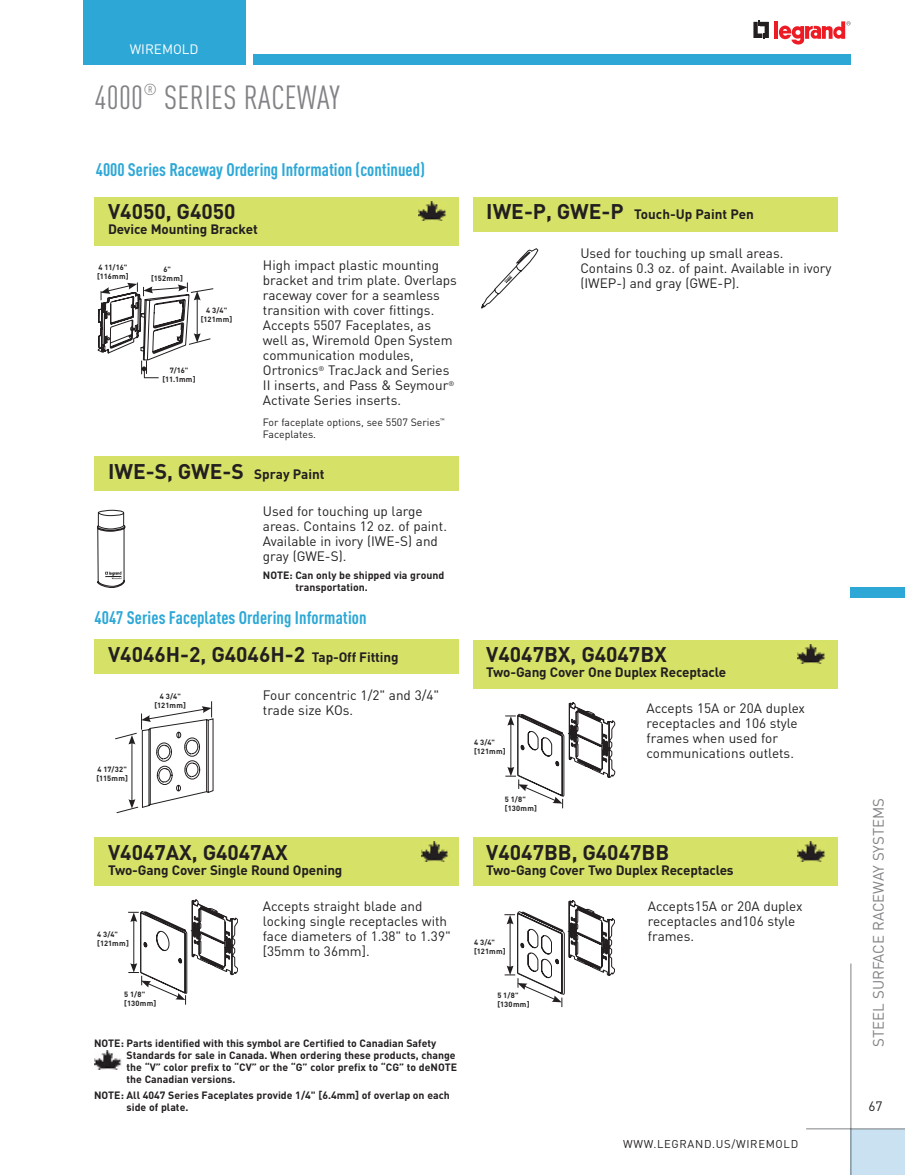
<style>
.page{position:relative;width:905px;height:1175px;background:#fff}
.page>*{position:absolute;margin:0;border:0;box-sizing:border-box;transform-origin:0 0}
.t1{font:condensed 33px "DIN Pro";letter-spacing:.01em;color:#808285}
.t2{font:700 21px "DIN Pro";color:#231f20}
.t3{font:700 condensed 18px "DIN Pro";color:#2da8d6}
.t4{font:15px "DIN Pro";color:#808285}
.t5{font:13.5px/15px "DIN Pro";color:#231f20}
.t6{font:700 13.5px "DIN Pro";letter-spacing:-.01em;color:#231f20}
.t7{font:13.5px "DIN Pro";color:#fff}
.t8{font:11.25px "DIN Pro";letter-spacing:.06em;color:#231f20}
.t9{font:700 10.5px/12px "DIN Pro";color:#231f20}
.t10{font:10.5px/12px "DIN Pro";color:#231f20}
.t11{font:700 7.5px/9px "DIN Pro";letter-spacing:.02em;color:#231f20}
.t12{font:700 7.5px/9px "DIN Pro";letter-spacing:-.005em;color:#231f20}
.s1{font-size:13.5px}
.s2{font-size:21px}
</style>
<div class="page">
<div style="left:850px;top:1129px;width:54px;height:45px;background:#cae1f1"></div>
<hr style="left:806px;top:1128px;width:98px;height:1px;background:#808285">
<hr style="left:850px;top:963px;width:1px;height:211px;background:#808285">
<div style="left:850px;top:587px;width:54px;height:11px;background:#2da8d6"></div>
<svg style="left:753px;top:20px;width:15px;height:19px"></svg>
<hr style="left:774px;top:21px;width:4px;height:18px;background:#ed1c24">
<svg style="left:779px;top:21px;width:71px;height:24px"></svg>
<div style="left:253px;top:54px;width:597px;height:11px;background:#2da8d6"></div>
<div style="left:83px;top:0;width:162px;height:65px;background:#2da8d6"></div>
<svg style="left:98px;top:282px;width:116px;height:96px"></svg>
<svg style="left:115px;top:701px;width:98px;height:112px"></svg>
<svg style="left:128px;top:899px;width:110px;height:105px"></svg>
<svg style="left:505px;top:702px;width:110px;height:106px"></svg>
<svg style="left:504px;top:900px;width:111px;height:107px"></svg>
<img style="left:94px;top:1050px;width:28px;height:19px">
<svg style="left:97px;top:510px;width:28px;height:78px"></svg>
<div style="left:95px;top:456px;width:364px;height:35px;background:#d6e267"></div>
<svg style="left:481px;top:248px;width:57px;height:60px"></svg>
<div style="left:473px;top:197px;width:364px;height:34px;background:#d6e267"></div>
<div style="left:95px;top:639px;width:363px;height:35px;background:#d6e267"></div>
<div style="left:95px;top:197px;width:364px;height:48px;background:#d6e267"></div>
<img style="left:419px;top:202px;width:27px;height:19px">
<div style="left:95px;top:837px;width:363px;height:48px;background:#d6e267"></div>
<img style="left:421px;top:842px;width:27px;height:19px">
<div style="left:473px;top:640px;width:364px;height:48px;background:#d6e267"></div>
<img style="left:797px;top:644px;width:28px;height:19px">
<div style="left:473px;top:837px;width:364px;height:48px;background:#d6e267"></div>
<img style="left:797px;top:842px;width:28px;height:19px">
<p class="t7" style="left:130px;top:40px;width:70px">WIREMOLD</p>
<h1 class="t1" style="left:94px;top:78px;width:247px">4000<sup>®</sup> SERIES RACEWAY</h1>
<h3 class="t3" style="left:96px;top:159px;width:330px">4000 Series Raceway Ordering Information (continued)</h3>
<h2 class="t2" style="left:108px;top:197px;width:129px">V4050, G4050</h2>
<p class="t6" style="left:108px;top:220px;width:151px">Device Mounting Bracket</p>
<p class="t12" style="left:97px;top:263px;width:33px">4 11/16" [116mm]</p>
<p class="t11" style="left:151px;top:264px;width:34px;text-align:center">6" [152mm]</p>
<p class="t11" style="left:201px;top:306px;width:33px;text-align:center">4 3/4" [121mm]</p>
<p class="t11" style="left:162px;top:366px;width:35px;text-align:center">7/16" [11.1mm]</p>
<p class="t5" style="left:263px;top:257px;width:195px">High impact plastic mounting bracket and trim plate. Overlaps raceway cover for a seamless transition with cover fittings.<br>Accepts 5507 Faceplates, as well as, wiremold Open system communication modules,<br>Ortronics<sup>®</sup> TracJack and series<br>II inserts, and Pass &amp; seymour<sup>®<br></sup>Activate series inserts.</p>
<p class="t10" style="left:263px;top:416px;width:183px">For faceplate options, see 5507 series<sup>™<br></sup>Faceplates.</p>
<h2 class="t2" style="left:108px;top:456px;width:218px">IWE-S, GWE-S <span class="s1">Spray Paint</span></h2>
<p class="t5" style="left:263px;top:503px;width:186px">used for touching up large areas. Contains 12 oz. of paint.<br>Available in ivory (IwE-s) and gray (GwE-s).</p>
<p class="t9" style="left:295px;top:568px;width:150px;text-indent:-32px">NOTE: Can only be shipped via ground transportation.</p>
<h3 class="t3" style="left:94px;top:607px;width:274px">4047 Series Faceplates Ordering Information</h3>
<h2 class="t2" style="left:108px;top:640px;width:292px">V4046H-2, G4046H-2 <span class="s1">Tap-Off Fitting</span></h2>
<p class="t11" style="left:96px;top:764px;width:33px">4 17/32" [115mm]</p>
<p class="t11" style="left:154px;top:691px;width:33px;text-align:center">4 3/4" [121mm]</p>
<p class="t5" style="left:263px;top:687px;width:178px">Four concentric 1/2" and 3/4" trade size KOs.</p>
<h2 class="t2" style="left:108px;top:837px;width:181px">V4047AX, G4047AX</h2>
<p class="t6" style="left:108px;top:860px;width:236px">Two-Gang Cover Single Round Opening</p>
<p class="t11" style="left:97px;top:929px;width:33px">4 3/4" [121mm]</p>
<p class="t11" style="left:124px;top:989px;width:34px">5 1/8" [130mm]</p>
<p class="t5" style="left:263px;top:897px;width:189px">Accepts straight blade and locking single receptacles with face diameters of 1.38" to 1.39" [35mm to 36mm].</p>
<p class="t9" style="left:127px;top:1036px;width:332px;text-indent:-32px">NOTE: Parts identified with this symbol are Certified to Canadian Safety Standards for sale in Canada. When ordering these products, change the “V” color prefix to “CV” or the “G” color prefix to “CG” to deNOTE the Canadian versions.</p>
<p class="t9" style="left:127px;top:1088px;width:324px;text-indent:-32px">NOTE: All 4047 Series Faceplates provide 1/4" [6.4mm] of overlap on each side of plate.</p>
<p class="t6" style="left:486px;top:205px;width:269px"><span class="s2">IWE-P, GWE-P</span> Touch-Up Paint Pen</p>
<p class="t5" style="left:580px;top:245px;width:253px">used for touching up small areas.<br>Contains 0.3 oz. of paint. Available in ivory (IwEP-) and gray (GwE-P).</p>
<h2 class="t2" style="left:486px;top:640px;width:182px">V4047BX, G4047BX</h2>
<p class="t6" style="left:486px;top:663px;width:241px">Two-Gang Cover One Duplex Receptacle</p>
<p class="t11" style="left:474px;top:737px;width:33px">4 3/4" [121mm]</p>
<p class="t11" style="left:505px;top:794px;width:34px">5 1/8" [130mm]</p>
<p class="t5" style="left:646px;top:700px;width:160px">Accepts 15A or 20A duplex receptacles and 106 style frames when used for communications outlets.</p>
<h2 class="t2" style="left:486px;top:837px;width:184px">V4047BB, G4047BB</h2>
<p class="t6" style="left:486px;top:860px;width:249px">Two-Gang Cover Two Duplex Receptacles</p>
<p class="t11" style="left:474px;top:937px;width:33px">4 3/4" [121mm]</p>
<p class="t11" style="left:497px;top:990px;width:34px">5 1/8" [130mm]</p>
<p class="t5" style="left:648px;top:897px;width:156px">Accepts15A or 20A duplex receptacles and106 style frames.</p>
<p class="t8" style="left:623px;top:1135px;width:177px">www.LEGRAND.us/WIREMOLD</p>
<p class="t4" style="left:868px;top:1046px;width:250px;rotate:-90deg">STEEL SURFACE RACEWAY SYSTEMS</p>
<p class="t5" style="left:868px;top:1097px;width:16px">67</p>
</div>
